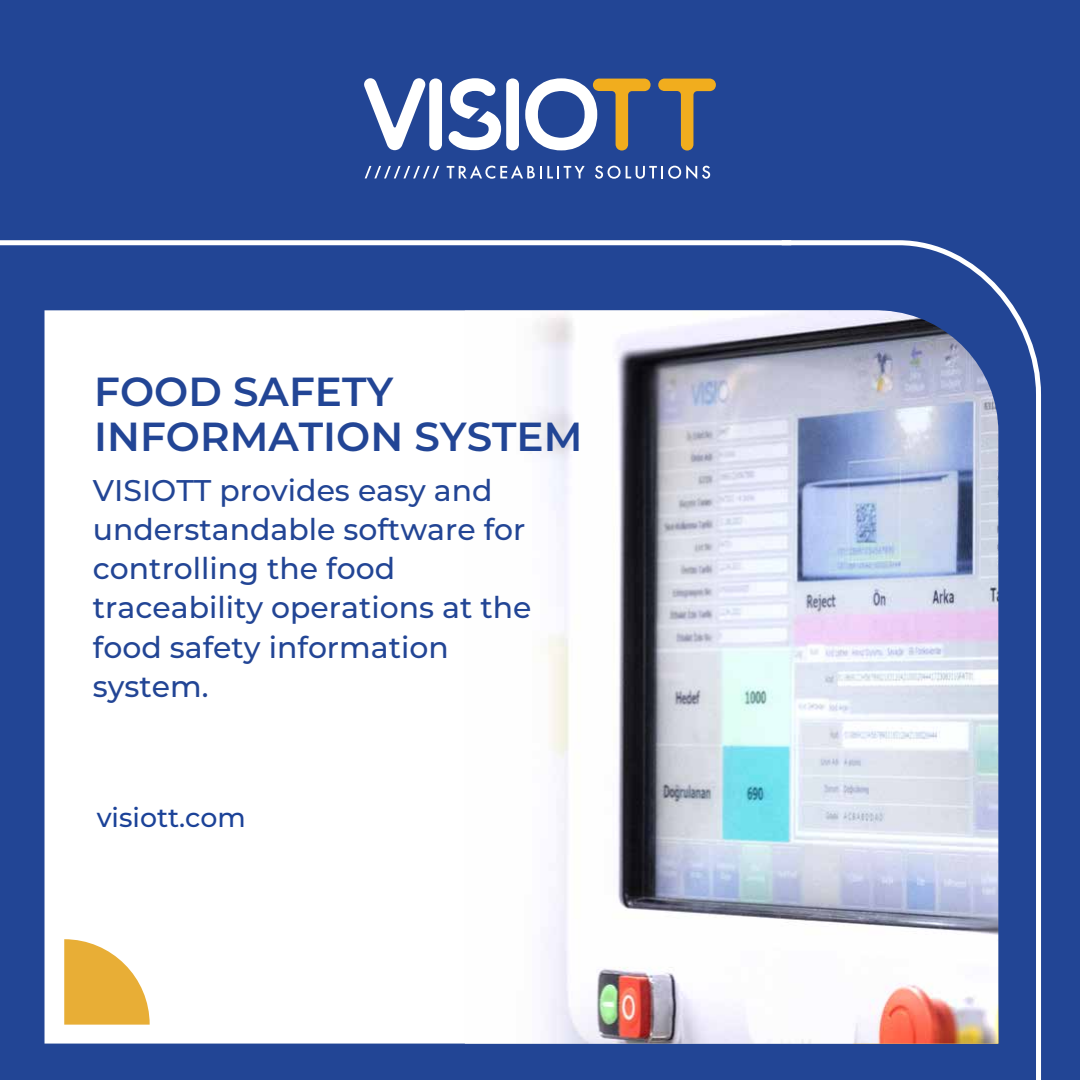
<style>
.page{position:relative;width:1080px;height:1080px;background:#224595}
.page>*{position:absolute;margin:0;border:0;box-sizing:border-box;transform-origin:0 0}
.t1{font:600 40.6px/45px "Montserrat";color:#224595}
.t2{font:500 29.9px/39.1px "Montserrat";color:#224595}
.t3{font:500 26.8px "Montserrat";color:#1b4298}
</style>
<div class="page">
<div style="left:45px;top:310px;width:732px;height:734px;background:#fff"></div>
<svg style="left:64px;top:939px;width:86px;height:86px;background:#edc063"></svg>
<svg style="left:1px;top:78px;width:776px;height:168px"></svg>
<svg style="left:777px;top:240px;width:264px;height:839px"></svg>
<svg style="left:364px;top:78px;width:78px;height:72px"></svg>
<svg style="left:525px;top:78px;width:126px;height:73px"></svg>
<svg style="left:658px;top:79px;width:58px;height:72px"></svg>
<svg style="left:449px;top:78px;width:70px;height:72px"></svg>
<svg style="left:447px;top:165px;width:138px;height:14px"></svg>
<svg style="left:595px;top:165px;width:115px;height:14px"></svg>
<svg style="left:365px;top:166px;width:74px;height:12px"></svg>
<img style="left:465px;top:311px;width:533px;height:733px">
<h1 class="t1" style="left:94px;top:367px;width:490px">FOOD SAFETY<br>INFORMATION SYSTEM</h1>
<p class="t2" style="left:93px;top:470px;width:440px">VISIOTT provides easy and understandable software for controlling the food traceability operations at the food safety information system.</p>
<p class="t3" style="left:97px;top:799px;width:151px">visiott.com</p>
</div>
